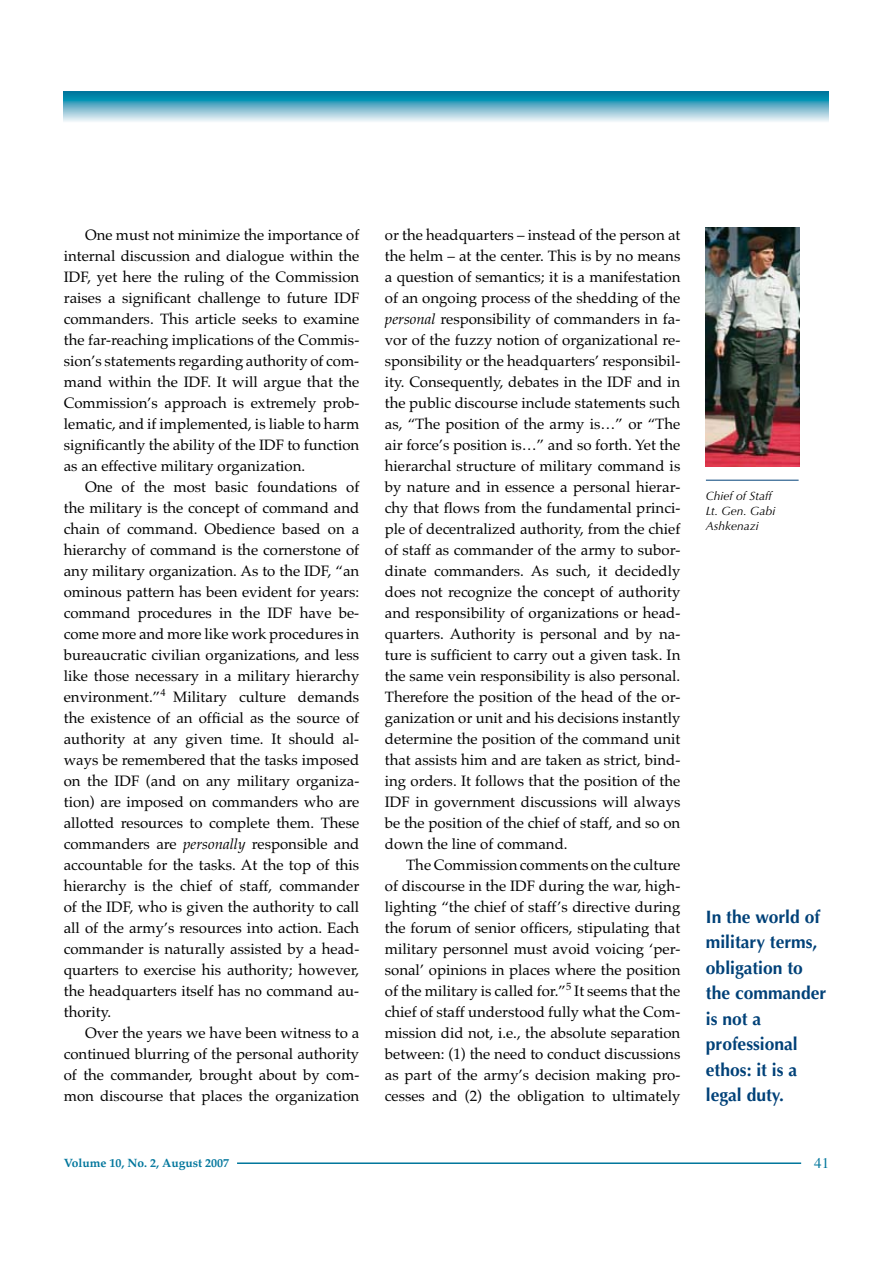
<style>
.page{position:relative;width:893px;height:1263px;background:#fff}
.page>*{position:absolute;margin:0;border:0;box-sizing:border-box;transform-origin:0 0}
.t1{font:700 18px/25.5px "Optima";color:#004178}
.t2{font:15px/21px "Palatino";color:#000;text-align:justify}
.t3{font:15px "Times";color:#00769c}
.t4{font:italic 12px/15px "Optima";color:#000}
.t5{font:700 12px "Palatino";color:#00769c}
.s1{font-style:italic}
</style>
<div class="page">
<img style="left:706px;top:228px;width:93px;height:238px">
<hr style="left:706px;top:480px;width:92px;height:1px;background:#004178">
<hr style="left:237px;top:1162px;width:564px;height:2px;background:#00769c">
<svg style="left:64px;top:92px;width:764px;height:30px"></svg>
<p class="t2" style="left:64px;top:226px;width:297px;text-indent:21px">One must not minimize the importance of internal discussion and dialogue within the IDF, yet here the ruling of the Commission raises a significant challenge to future IDF commanders. This article seeks to examine the far-reaching implications of the Commis&shy;sion’s statements regarding authority of com&shy;mand within the IDF. It will argue that the Commission’s approach is extremely prob&shy;lematic, and if implemented, is liable to harm significantly the ability of the IDF to function as an effective military organization.</p>
<p class="t2" style="left:64px;top:478px;width:297px;text-indent:21px">One of the most basic foundations of the military is the concept of command and chain of command. Obedience based on a hierarchy of command is the cornerstone of any military organization. As to the IDF, “an ominous pattern has been evident for years: command procedures in the IDF have be&shy;come more and more like work procedures in bureaucratic civilian organizations, and less like those necessary in a military hierarchy environment.”<sup>4</sup> Military culture demands the existence of an official as the source of authority at any given time. It should al&shy;ways be remembered that the tasks imposed on the IDF (and on any military organiza&shy;tion) are imposed on commanders who are allotted resources to complete them. These commanders are <span class="s1">personally</span> responsible and accountable for the tasks. At the top of this hierarchy is the chief of staff, commander of the IDF, who is given the authority to call all of the army’s resources into action. Each commander is naturally assisted by a head&shy;quarters to exercise his authority; however, the headquarters itself has no command au&shy;thority.</p>
<p class="t2" style="left:64px;top:1024px;width:297px;text-indent:21px">Over the years we have been witness to a continued blurring of the personal authority of the commander, brought about by com&shy;mon discourse that places the organization</p>
<p class="t2" style="left:385px;top:226px;width:297px">or the headquarters – instead of the person at the helm – at the center. This is by no means a question of semantics; it is a manifestation of an ongoing process of the shedding of the <span class="s1">personal</span> responsibility of commanders in fa&shy;vor of the fuzzy notion of organizational re&shy;sponsibility or the headquarters’ responsibil&shy;ity. Consequently, debates in the IDF and in the public discourse include statements such as, “The position of the army is…” or “The air force’s position is…” and so forth. Yet the hierarchal structure of military command is by nature and in essence a personal hierar&shy;chy that flows from the fundamental princi&shy;ple of decentralized authority, from the chief of staff as commander of the army to subor&shy;dinate commanders. As such, it decidedly does not recognize the concept of authority and responsibility of organizations or head&shy;quarters. Authority is personal and by na&shy;ture is sufficient to carry out a given task. In the same vein responsibility is also personal.<br>Therefore the position of the head of the or&shy;ganization or unit and his decisions instantly determine the position of the command unit that assists him and are taken as strict, bind&shy;ing orders. It follows that the position of the IDF in government discussions will always be the position of the chief of staff, and so on down the line of command.</p>
<p class="t2" style="left:385px;top:856px;width:297px;text-indent:21px">The Commission comments on the culture of discourse in the IDF during the war, high&shy;lighting “the chief of staff’s directive during the forum of senior officers, stipulating that military personnel must avoid voicing ‘per&shy;sonal’ opinions in places where the position of the military is called for.”<sup>5</sup> It seems that the chief of staff understood fully what the Com&shy;mission did not, i.e., the absolute separation between: (1) the need to conduct discussions as part of the army’s decision making pro&shy;cesses and (2) the obligation to ultimately</p>
<p class="t4" style="left:706px;top:490px;width:71px">Chief of Staff<br>Lt. Gen. Gabi<br>Ashkenazi</p>
<p class="t1" style="left:706px;top:906px;width:122px">In the world of military terms, obligation to the commander is not a professional ethos: it is a legal duty.</p>
<p class="t5" style="left:64px;top:1158px;width:167px">Volume 10, No. 2, August 2007</p>
<p class="t3" style="left:814px;top:1158px;width:16px">41</p>
</div>
